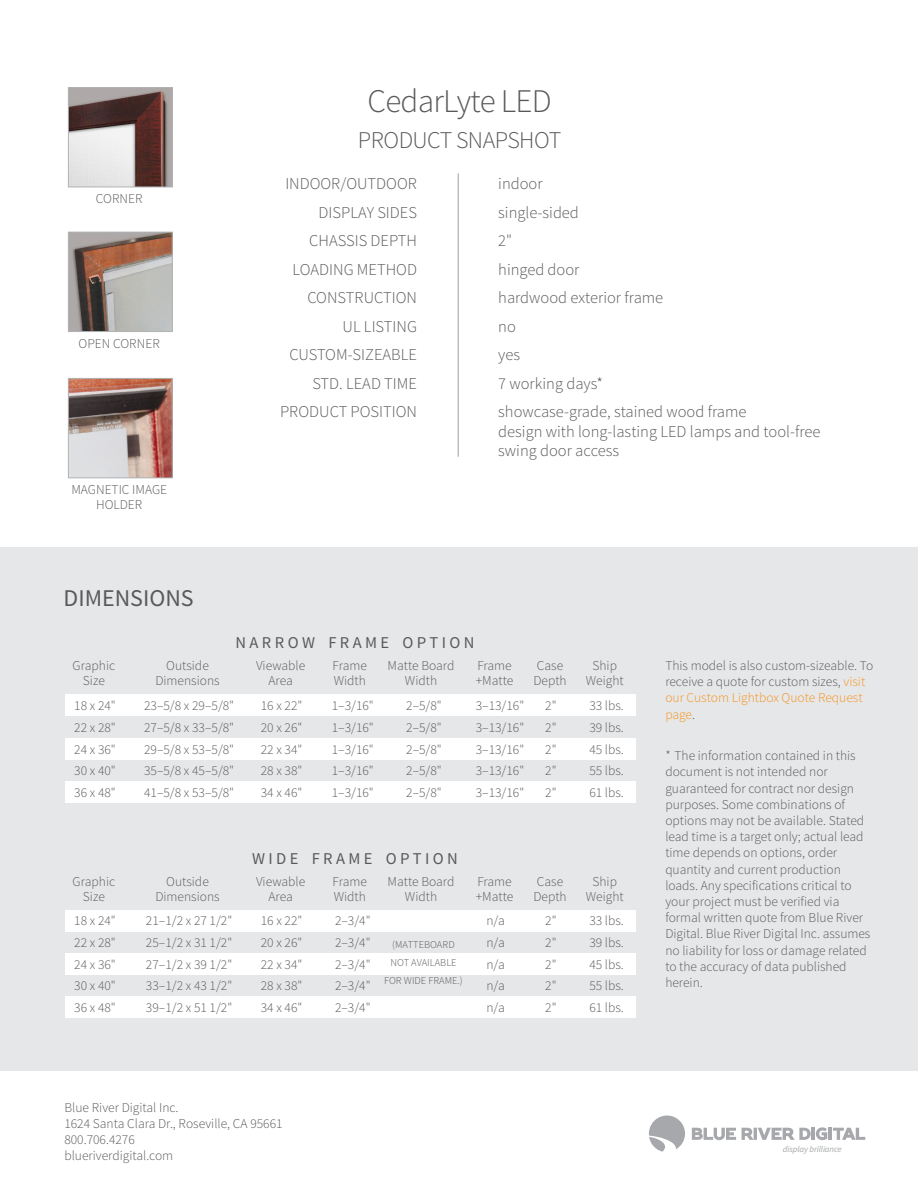
<style>
.page{position:relative;width:918px;height:1188px;background:#fff}
.page>*{position:absolute;margin:0;border:0;box-sizing:border-box;transform-origin:0 0}
.t1{font:300 33px "Source Sans Pro";letter-spacing:-.025em;color:#58595b}
.t2{font:300 24px "Source Sans Pro";letter-spacing:-.025em;color:#58595b}
.t3{font:24px "Source Sans Pro";color:#59595c}
.t4{font:300 16.5px/28.5px "Source Sans Pro";color:#59595c}
.t5{font:16.5px "Source Sans Pro";color:#59595c}
.t6{font:300 13.5px/16.2px "Source Sans Pro";color:#59595c;text-align:center}
.t7{font:300 10.5px/18px "Source Sans Pro";color:#59595c;text-align:center}
.t8{font:italic 8.7px "Source Sans Pro";letter-spacing:-.01em;color:#a6a8ab}
.s1{color:#f6921e}
</style>
<div class="page">
<div style="left:0;top:547px;width:918px;height:524px;background:#e6e7e8"></div>
<div style="left:65px;top:695px;width:571px;height:21px;background:#fff"></div>
<div style="left:65px;top:738px;width:571px;height:22px;background:#fff"></div>
<div style="left:65px;top:781px;width:571px;height:22px;background:#fff"></div>
<div style="left:65px;top:953px;width:571px;height:22px;background:#fff"></div>
<div style="left:65px;top:996px;width:571px;height:22px;background:#fff"></div>
<div style="left:65px;top:911px;width:571px;height:21px;background:#fff"></div>
<hr style="left:458px;top:173px;width:1px;height:284px;background:#9c9ea1">
<img style="left:70px;top:234px;width:101px;height:96px">
<img style="left:70px;top:89px;width:101px;height:96px">
<div style="left:68px;top:87px;width:105px;height:100px;border:1px solid #b1b3b5"></div>
<div style="left:68px;top:232px;width:105px;height:100px;border:1px solid #b1b3b5"></div>
<img style="left:70px;top:380px;width:101px;height:96px">
<div style="left:68px;top:378px;width:105px;height:100px;border:1px solid #b1b3b5"></div>
<svg style="left:649px;top:1116px;width:36px;height:36px"></svg>
<svg style="left:692px;top:1128px;width:44px;height:12px"></svg>
<svg style="left:742px;top:1127px;width:85px;height:13px"></svg>
<hr style="left:828px;top:1128px;width:4px;height:12px;background:#a6a8ab">
<svg style="left:833px;top:1128px;width:32px;height:12px"></svg>
<p class="t6" style="left:96px;top:190px;width:48px">CORNER</p>
<p class="t6" style="left:79px;top:335px;width:83px">OPEN CORNER</p>
<p class="t6" style="left:71px;top:482px;width:97px;line-height:15px">MAGNETIC IMAGE<br>HOLDER</p>
<h2 class="t3" style="left:64px;top:583px;width:132px">DIMENSIONS</h2>
<h1 class="t1" style="left:368px;top:81px;width:186px">CedarLyte LED</h1>
<h2 class="t2" style="left:358px;top:126px;width:205px">PRODUCT SNAPSHOT</h2>
<p class="t4" style="left:280px;top:170px;width:138px;text-align:right">INDOOR/OUTDOOR<br>DISPLAY SIDES<br>CHASSIS DEPTH<br>LOADING METHOD<br>CONSTRUCTION<br>UL LISTING<br>CUSTOM-SIZEABLE<br>STD. LEAD TIME<br>PRODUCT POSITION</p>
<p class="t4" style="left:498px;top:170px;width:250px">indoor<br>single-sided<br>2"<br>hinged door<br>hardwood exterior frame<br>no<br>yes<br>7 working days*<br>showcase-grade, stained wood frame</p>
<p class="t4" style="left:498px;top:422px;width:324px;line-height:19.5px">design with long-lasting LED lamps and tool-free swing door access</p>
<p class="t5" style="left:236px;top:633px;width:240px">N A R R O W F R A M E O P T I O N</p>
<p class="t6" style="left:73px;top:658px;width:44px;line-height:15px">Graphic<br>Size</p>
<p class="t6" style="left:155px;top:658px;width:66px;line-height:15px">Outside<br>Dimensions</p>
<p class="t6" style="left:256px;top:658px;width:51px;line-height:15px">Viewable<br>Area</p>
<p class="t6" style="left:333px;top:658px;width:36px;line-height:15px;text-align:left">Frame<br>Width</p>
<p class="t6" style="left:388px;top:658px;width:68px;line-height:15px">Matte Board<br>Width</p>
<p class="t6" style="left:476px;top:658px;width:39px;line-height:15px;text-align:left">Frame +Matte</p>
<p class="t6" style="left:533px;top:658px;width:35px;line-height:15px;text-align:left">Case<br>Depth</p>
<p class="t6" style="left:586px;top:658px;width:39px;line-height:15px">Ship<br>Weight</p>
<p class="t6" style="left:74px;top:698px;width:43px">18 x 24"</p>
<p class="t6" style="left:144px;top:698px;width:92px">23–5/8 x 29–5/8"</p>
<p class="t6" style="left:261px;top:698px;width:43px">16 x 22"</p>
<p class="t6" style="left:332px;top:698px;width:44px">1–3/16"</p>
<p class="t6" style="left:406px;top:698px;width:37px">2–5/8"</p>
<p class="t6" style="left:476px;top:698px;width:50px">3–13/16"</p>
<p class="t6" style="left:545px;top:698px;width:13px">2"</p>
<p class="t6" style="left:589px;top:698px;width:36px">33 lbs.</p>
<p class="t6" style="left:74px;top:720px;width:43px">22 x 28"</p>
<p class="t6" style="left:144px;top:720px;width:92px">27–5/8 x 33–5/8"</p>
<p class="t6" style="left:261px;top:720px;width:43px">20 x 26"</p>
<p class="t6" style="left:332px;top:720px;width:44px">1–3/16"</p>
<p class="t6" style="left:406px;top:720px;width:37px">2–5/8"</p>
<p class="t6" style="left:476px;top:720px;width:50px">3–13/16"</p>
<p class="t6" style="left:545px;top:720px;width:13px">2"</p>
<p class="t6" style="left:589px;top:720px;width:36px">39 lbs.</p>
<p class="t6" style="left:74px;top:741px;width:43px">24 x 36"</p>
<p class="t6" style="left:144px;top:741px;width:92px">29–5/8 x 53–5/8"</p>
<p class="t6" style="left:261px;top:741px;width:43px">22 x 34"</p>
<p class="t6" style="left:332px;top:741px;width:44px">1–3/16"</p>
<p class="t6" style="left:406px;top:741px;width:37px">2–5/8"</p>
<p class="t6" style="left:476px;top:741px;width:50px">3–13/16"</p>
<p class="t6" style="left:545px;top:741px;width:13px">2"</p>
<p class="t6" style="left:589px;top:741px;width:36px">45 lbs.</p>
<p class="t6" style="left:74px;top:763px;width:43px">30 x 40"</p>
<p class="t6" style="left:144px;top:763px;width:92px">35–5/8 x 45–5/8"</p>
<p class="t6" style="left:261px;top:763px;width:43px">28 x 38"</p>
<p class="t6" style="left:332px;top:763px;width:44px">1–3/16"</p>
<p class="t6" style="left:406px;top:763px;width:37px">2–5/8"</p>
<p class="t6" style="left:476px;top:763px;width:50px">3–13/16"</p>
<p class="t6" style="left:545px;top:763px;width:13px">2"</p>
<p class="t6" style="left:589px;top:763px;width:36px">55 lbs.</p>
<p class="t6" style="left:74px;top:784px;width:43px">36 x 48"</p>
<p class="t6" style="left:144px;top:784px;width:92px">41–5/8 x 53–5/8"</p>
<p class="t6" style="left:261px;top:784px;width:43px">34 x 46"</p>
<p class="t6" style="left:332px;top:784px;width:44px">1–3/16"</p>
<p class="t6" style="left:406px;top:784px;width:37px">2–5/8"</p>
<p class="t6" style="left:476px;top:784px;width:50px">3–13/16"</p>
<p class="t6" style="left:545px;top:784px;width:13px">2"</p>
<p class="t6" style="left:589px;top:784px;width:36px">61 lbs.</p>
<p class="t6" style="left:73px;top:874px;width:44px;line-height:15px">Graphic<br>Size</p>
<p class="t5" style="left:252px;top:848px;width:207px">W I D E F R A M E O P T I O N</p>
<p class="t6" style="left:155px;top:874px;width:66px;line-height:15px">Outside<br>Dimensions</p>
<p class="t6" style="left:256px;top:874px;width:51px;line-height:15px">Viewable<br>Area</p>
<p class="t6" style="left:333px;top:874px;width:36px;line-height:15px;text-align:left">Frame<br>Width</p>
<p class="t6" style="left:388px;top:874px;width:68px;line-height:15px">Matte Board<br>Width</p>
<p class="t6" style="left:476px;top:874px;width:39px;line-height:15px;text-align:left">Frame +Matte</p>
<p class="t6" style="left:533px;top:874px;width:35px;line-height:15px;text-align:left">Case<br>Depth</p>
<p class="t6" style="left:586px;top:874px;width:39px;line-height:15px">Ship<br>Weight</p>
<p class="t6" style="left:74px;top:913px;width:43px">18 x 24"</p>
<p class="t6" style="left:146px;top:913px;width:88px">21–1/2 x 27 1/2"</p>
<p class="t6" style="left:261px;top:913px;width:43px">16 x 22"</p>
<p class="t6" style="left:335px;top:913px;width:37px">2–3/4"</p>
<p class="t6" style="left:486px;top:913px;width:20px">n/a</p>
<p class="t6" style="left:545px;top:913px;width:13px">2"</p>
<p class="t6" style="left:589px;top:913px;width:36px">33 lbs.</p>
<p class="t6" style="left:74px;top:935px;width:43px">22 x 28"</p>
<p class="t6" style="left:146px;top:935px;width:88px">25–1/2 x 31 1/2"</p>
<p class="t6" style="left:261px;top:935px;width:43px">20 x 26"</p>
<p class="t6" style="left:335px;top:935px;width:37px">2–3/4"</p>
<p class="t6" style="left:486px;top:935px;width:20px">n/a</p>
<p class="t6" style="left:545px;top:935px;width:13px">2"</p>
<p class="t6" style="left:589px;top:935px;width:36px">39 lbs.</p>
<p class="t6" style="left:74px;top:956px;width:43px">24 x 36"</p>
<p class="t6" style="left:146px;top:956px;width:88px">27–1/2 x 39 1/2"</p>
<p class="t6" style="left:261px;top:956px;width:43px">22 x 34"</p>
<p class="t6" style="left:335px;top:956px;width:37px">2–3/4"</p>
<p class="t6" style="left:486px;top:956px;width:20px">n/a</p>
<p class="t6" style="left:545px;top:956px;width:13px">2"</p>
<p class="t6" style="left:589px;top:956px;width:36px">45 lbs.</p>
<p class="t6" style="left:74px;top:978px;width:43px">30 x 40"</p>
<p class="t6" style="left:146px;top:978px;width:88px">33–1/2 x 43 1/2"</p>
<p class="t6" style="left:261px;top:978px;width:43px">28 x 38"</p>
<p class="t6" style="left:335px;top:978px;width:37px">2–3/4"</p>
<p class="t6" style="left:486px;top:978px;width:20px">n/a</p>
<p class="t6" style="left:545px;top:978px;width:13px">2"</p>
<p class="t6" style="left:589px;top:978px;width:36px">55 lbs.</p>
<p class="t6" style="left:74px;top:999px;width:43px">36 x 48"</p>
<p class="t6" style="left:146px;top:999px;width:88px">39–1/2 x 51 1/2"</p>
<p class="t6" style="left:261px;top:999px;width:43px">34 x 46"</p>
<p class="t6" style="left:335px;top:999px;width:37px">2–3/4"</p>
<p class="t6" style="left:486px;top:999px;width:20px">n/a</p>
<p class="t6" style="left:545px;top:999px;width:13px">2"</p>
<p class="t6" style="left:589px;top:999px;width:36px">61 lbs.</p>
<p class="t7" style="left:384px;top:936px;width:80px">(MATTEBOARD<br>NOT AVAILABLE<br>FOR WIDE FRAME.)</p>
<p class="t6" style="left:64px;top:1099px;width:220px;text-align:left">Blue River Digital Inc.<br>1624 Santa Clara Dr., Roseville, CA 95661<br>800.706.4276<br>blueriverdigital.com</p>
<p class="t6" style="left:665px;top:657px;width:210px;text-align:left">This model is also custom-sizeable. To receive a quote for custom sizes, <span class="s1">visit our Custom Lightbox Quote Request page</span>.</p>
<p class="t6" style="left:665px;top:748px;width:207px;text-align:left">* The information contained in this document is not intended nor guaranteed for contract nor design purposes. Some combinations of options may not be available. Stated lead time is a target only; actual lead time depends on options, order quantity and current production loads. Any specifications critical to your project must be verified via formal written quote from Blue River Digital. Blue River Digital Inc. assumes no liability for loss or damage related to the accuracy of data published herein.</p>
<p class="t8" style="left:783px;top:1144px;width:60px">display brilliance</p>
</div>
